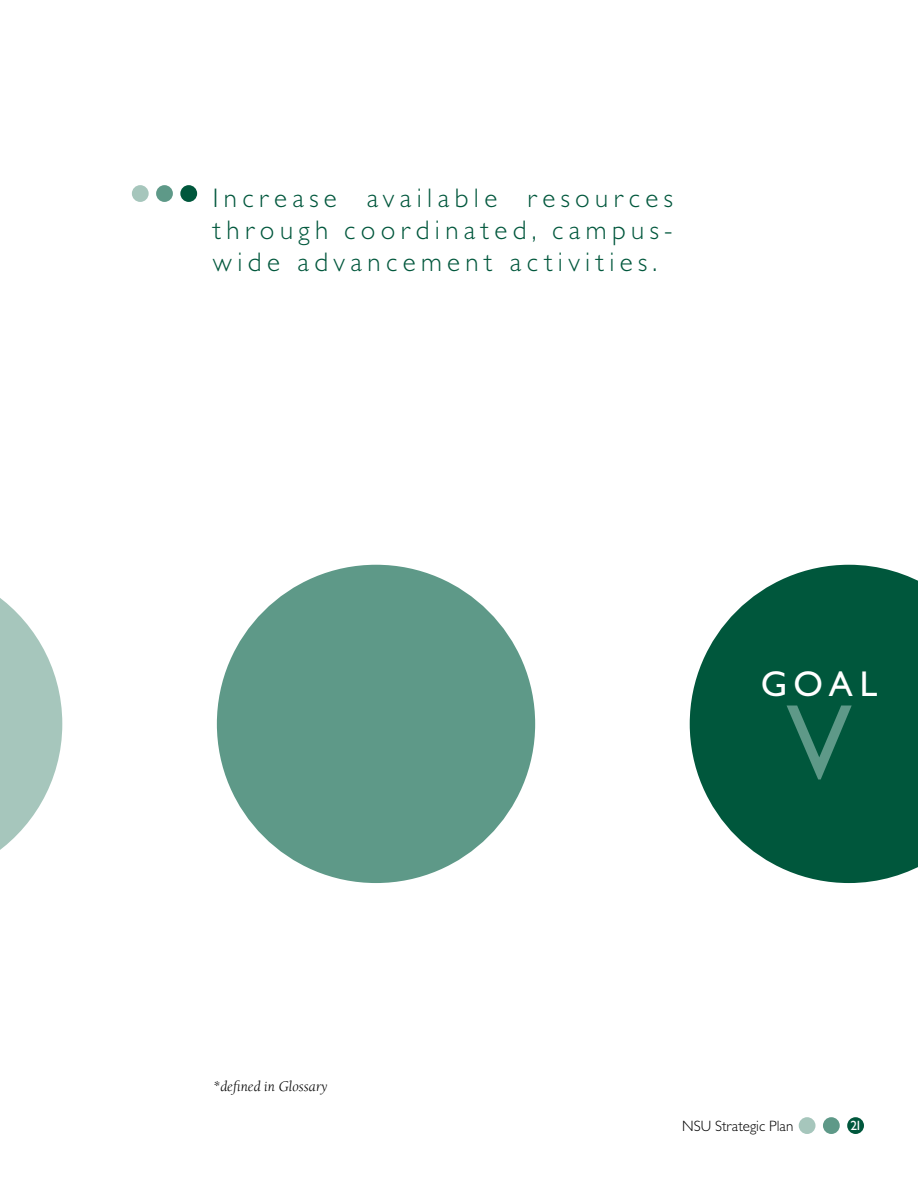
<style>
.page{position:relative;width:918px;height:1188px;background:#fff}
.page>*{position:absolute;margin:0;border:0;box-sizing:border-box;transform-origin:0 0}
.t1{font:36px "Classical Sans Medium DTC";color:#fff}
.t2{font:27px/32.4px "Classical Sans Light DTC";letter-spacing:.2em;color:#00573c;text-align:justify}
.t3{font:italic 15px "Berkeley";color:#000}
.t4{font:15px "Classical Sans Light DTC";color:#000}
.t5{font:13.5px "Classical Sans Medium DTC";color:#fff}
</style>
<div class="page">
<div style="left:132px;top:185px;width:17px;height:17px;background:#a6c6bc;border-radius:50%"></div>
<div style="left:180px;top:185px;width:17px;height:17px;background:#00573c;border-radius:50%"></div>
<div style="left:156px;top:185px;width:17px;height:17px;background:#5e9988;border-radius:50%"></div>
<svg style="left:0;top:598px;width:62px;height:252px"></svg>
<svg style="left:690px;top:565px;width:228px;height:318px;fill:#00573c"></svg>
<div style="left:217px;top:565px;width:318px;height:318px;background:#5e9988;border-radius:50%"></div>
<div style="left:799px;top:1117px;width:17px;height:17px;background:#a6c6bc;border-radius:50%"></div>
<div style="left:847px;top:1117px;width:17px;height:17px;background:#00573c;border-radius:50%"></div>
<div style="left:823px;top:1117px;width:17px;height:17px;background:#5e9988;border-radius:50%"></div>
<svg style="left:787px;top:706px;width:65px;height:73px;background:#1a6951"></svg>
<p class="t2" style="left:213px;top:182px;width:461px">Increase available resources through coordinated, campus&shy;wide advancement activities.</p>
<p class="t3" style="left:213px;top:1079px;width:117px">*defined in Glossary</p>
<h1 class="t1" style="left:761px;top:664px;width:118px">GOAL</h1>
<p class="t4" style="left:682px;top:1118px;width:113px">NSU Strategic Plan</p>
<p class="t5" style="left:851px;top:1118px;width:13px">21</p>
</div>
